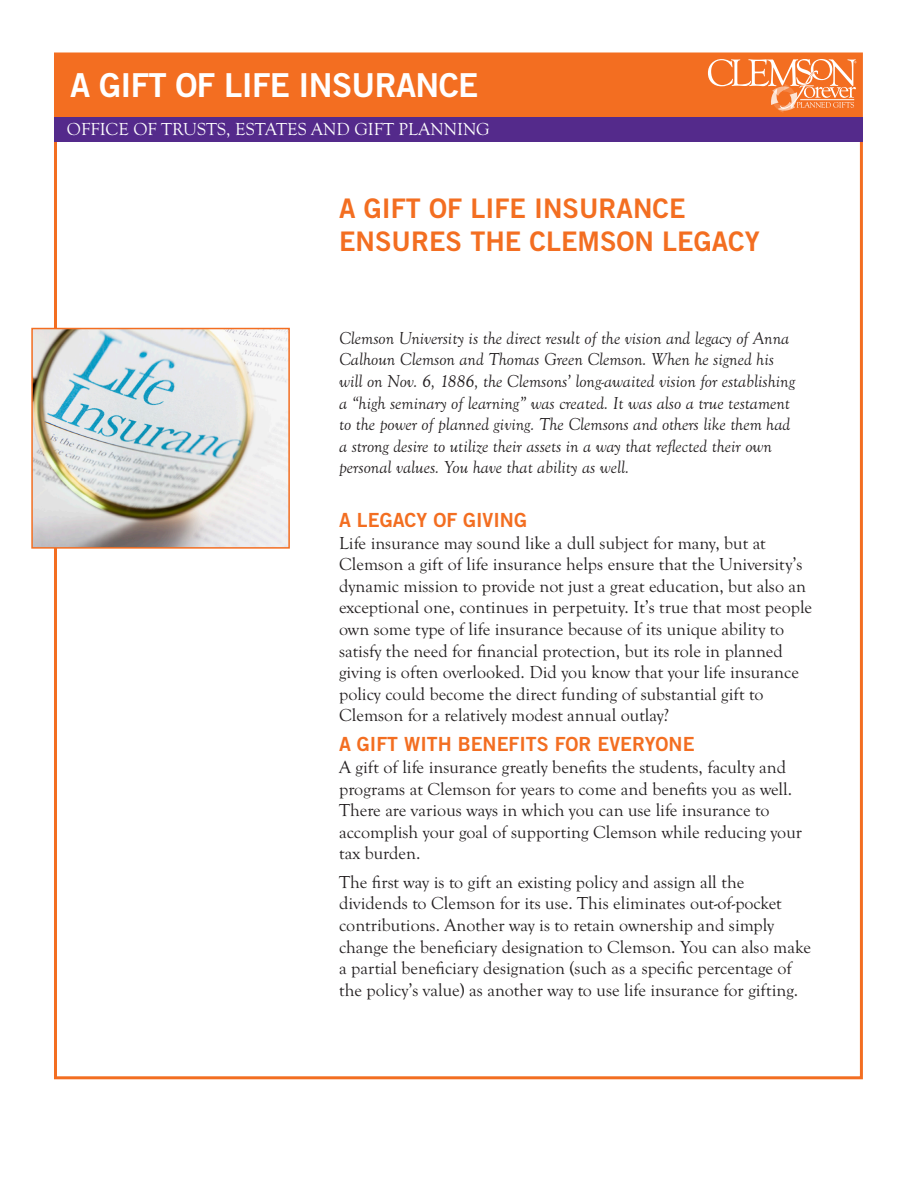
<style>
.page{position:relative;width:918px;height:1188px;background:#fff}
.page>*{position:absolute;margin:0;border:0;box-sizing:border-box;transform-origin:0 0}
.t1{font:33px "Trade Gothic LT Std Bd 2";letter-spacing:-.02em;color:#fff}
.t2{font:27px/32.4px "Trade Gothic LT Std Bd 2";color:#f36e21}
.t3{font:19.5px "Trade Gothic LT Std Bd 2";color:#f36e21}
.Copy{font:18px/21.6px "Goudy Old Sty TOT";color:#231f20}
.Copy-2{font:italic 18px/21.6px "Goudy Old Sty TOT";color:#231f20}
.Copy-3{font:18px "Goudy Old Sty TOT";color:#fff}
</style>
<div class="page">
<div style="left:54px;top:55px;width:808px;height:62px;background:#f36e21"></div>
<div style="left:54px;top:117px;width:809px;height:24px;background:#542a8b"></div>
<img style="left:34px;top:331px;width:253px;height:215px">
<div style="left:31px;top:328px;width:259px;height:221px;border:2px solid #f36e21"></div>
<svg style="left:708px;top:59px;width:148px;height:54px"></svg>
<p class="t1" style="left:70px;top:65px;width:410px">A GIFT OF LIFE INSURANCE</p>
<p class="Copy-3" style="left:67px;top:120px;width:424px">OFFICE OF TRUSTS, ESTATES AND GIFT PLANNING</p>
<p class="t2" style="left:339px;top:192px;width:422px">A GIFT OF LIFE INSURANCE<br>ENSURES THE CLEMSON LEGACY</p>
<p class="Copy-2" style="left:339px;top:327px;width:457px">Clemson University is the direct result of the vision and legacy of Anna Calhoun Clemson and Thomas Green Clemson. When he signed his will on Nov. 6, 1886, the Clemsons’ long-awaited vision for establishing a “high seminary of learning” was created. It was also a true testament to the power of planned giving. The Clemsons and others like them had a strong desire to utilize their assets in a way that reflected their own personal values. You have that ability as well.</p>
<p class="t3" style="left:339px;top:508px;width:189px">A LEGACY OF GIVING</p>
<p class="Copy" style="left:339px;top:532px;width:474px">Life insurance may sound like a dull subject for many, but at Clemson a gift of life insurance helps ensure that the University’s dynamic mission to provide not just a great education, but also an exceptional one, continues in perpetuity. It’s true that most people own some type of life insurance because of its unique ability to satisfy the need for financial protection, but its role in planned giving is often overlooked. Did you know that your life insurance policy could become the direct funding of substantial gift to Clemson for a relatively modest annual outlay?</p>
<p class="t3" style="left:339px;top:732px;width:357px">A GIFT WITH BENEFITS FOR EVERYONE</p>
<p class="Copy" style="left:339px;top:757px;width:464px">A gift of life insurance greatly benefits the students, faculty and programs at Clemson for years to come and benefits you as well.<br>There are various ways in which you can use life insurance to accomplish your goal of supporting Clemson while reducing your tax burden.</p>
<p class="Copy" style="left:339px;top:871px;width:473px">The first way is to gift an existing policy and assign all the dividends to Clemson for its use. This eliminates out-of-pocket contributions. Another way is to retain ownership and simply change the beneficiary designation to Clemson. You can also make a partial beneficiary designation (such as a specific percentage of the policy’s value) as another way to use life insurance for gifting.</p>
</div>
